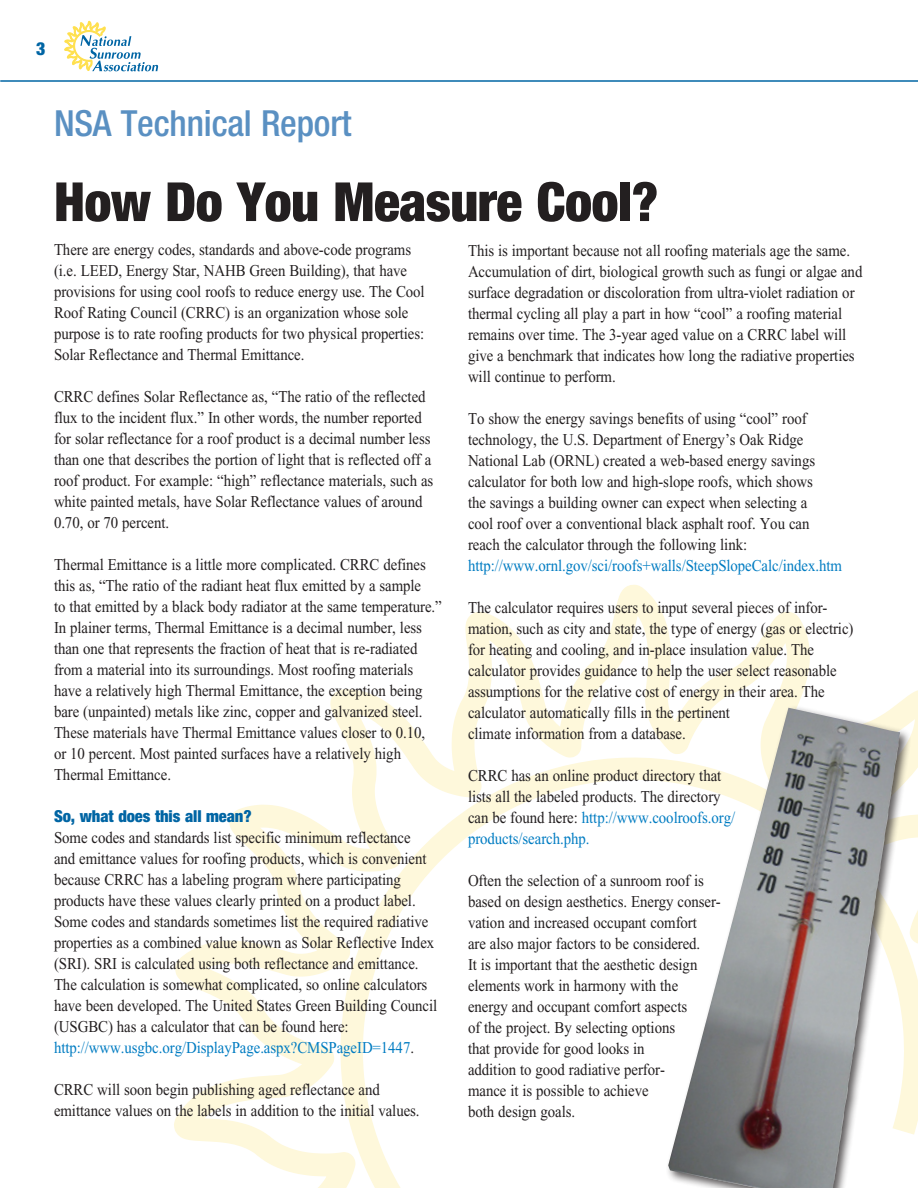
<style>
.page{position:relative;width:918px;height:1188px;background:#fff}
.page>*{position:absolute;margin:0;border:0;box-sizing:border-box;transform-origin:0 0}
.t1{font:900 condensed 54px "Helvetica Neue";letter-spacing:-.01em;color:#231f20}
.t2{font:500 condensed 36px "Helvetica Neue";letter-spacing:-.005em;color:#5a90c2}
.t3{font:900 condensed 18px "Helvetica Neue";color:#0065a4}
.t4{font:16.5px/21px "Times New Roman";letter-spacing:-.005em;color:#231f20;scale:.9 1}
.t5{font:16.5px "Times New Roman";letter-spacing:-.005em;color:#007cc2;scale:.9 1}
.t6{font:900 condensed 16.5px "Helvetica Neue";letter-spacing:-.005em;color:#0065a4}
.s1{color:#007cc2}
</style>
<div class="page">
<svg style="left:174px;top:585px;width:744px;height:603px"></svg>
<hr style="left:0;top:80px;width:918px;height:2px;background:#0065a4">
<svg style="left:65px;top:21px;width:93px;height:50px"></svg>
<div style="left:664px;top:704px;width:254px;height:484px;background:#231f20;opacity:.75"></div>
<img style="left:668px;top:708px;width:232px;height:480px">
<p class="t3" style="left:36px;top:37px;width:11px">3</p>
<p class="t2" style="left:54px;top:102px;width:299px">NSA Technical Report</p>
<p class="t1" style="left:54px;top:169px;width:606px">How Do You Measure Cool?</p>
<p class="t4" style="left:54px;top:239px;width:413px">There are energy codes, standards and above-code programs (i.e. LEED, Energy Star, NAHB Green Building), that have provisions for using cool roofs to reduce energy use. The Cool Roof Rating Council (CRRC) is an organization whose sole purpose is to rate roofing products for two physical properties:<br>Solar Reflectance and Thermal Emittance.</p>
<p class="t4" style="left:54px;top:386px;width:423px">CRRC defines Solar Reflectance as, “The ratio of the reflected flux to the incident flux.” In other words, the number reported for solar reflectance for a roof product is a decimal number less than one that describes the portion of light that is reflected off a roof product. For example: “high” reflectance materials, such as white painted metals, have Solar Reflectance values of around 0.70, or 70 percent.</p>
<p class="t4" style="left:54px;top:554px;width:415px">Thermal Emittance is a little more complicated. CRRC defines this as, “The ratio of the radiant heat flux emitted by a sample</p>
<p class="t4" style="left:54px;top:596px;width:432px">to that emitted by a black body radiator at the same temperature.” In plainer terms, Thermal Emittance is a decimal number, less than one that represents the fraction of heat that is re-radiated from a material into its surroundings. Most roofing materials have a relatively high Thermal Emittance, the exception being bare (unpainted) metals like zinc, copper and galvanized steel.<br>These materials have Thermal Emittance values closer to 0.10,<br>or 10 percent. Most painted surfaces have a relatively high Thermal Emittance.</p>
<p class="t6" style="left:54px;top:806px;width:199px">So, what does this all mean?</p>
<p class="t4" style="left:54px;top:827px;width:427px">Some codes and standards list specific minimum reflectance<br>and emittance values for roofing products, which is convenient because CRRC has a labeling program where participating products have these values clearly printed on a product label.<br>Some codes and standards sometimes list the required radiative properties as a combined value known as Solar Reflective Index (SRI). SRI is calculated using both reflectance and emittance.<br>The calculation is somewhat complicated, so online calculators have been developed. The United States Green Building Council (USGBC) has a calculator that can be found here: <span class="s1">http://www.usgbc.org/DisplayPage.aspx?CMSPageID=1447</span>.</p>
<p class="t4" style="left:54px;top:1079px;width:408px">CRRC will soon begin publishing aged reflectance and emittance values on the labels in addition to the initial values.</p>
<p class="t4" style="left:468px;top:240px;width:440px">This is important because not all roofing materials age the same.<br>Accumulation of dirt, biological growth such as fungi or algae and surface degradation or discoloration from ultra-violet radiation or thermal cycling all play a part in how “cool” a roofing material remains over time. The 3-year aged value on a CRRC label will give a benchmark that indicates how long the radiative properties will continue to perform.</p>
<p class="t4" style="left:468px;top:408px;width:387px">To show the energy savings benefits of using “cool” roof technology, the U.S. Department of Energy’s Oak Ridge National Lab (ORNL) created a web-based energy savings calculator for both low and high-slope roofs, which shows the savings a building owner can expect when selecting a cool roof over a conventional black asphalt roof. You can reach the calculator through the following link:</p>
<p class="t5" style="left:468px;top:556px;width:417px">http://www.ornl.gov/sci/roofs+walls/SteepSlopeCalc/index.htm</p>
<p class="t4" style="left:468px;top:597px;width:430px">The calculator requires users to input several pieces of infor&shy;mation, such as city and state, the type of energy (gas or electric) for heating and cooling, and in-place insulation value. The calculator provides guidance to help the user select reasonable assumptions for the relative cost of energy in their area. The calculator automatically fills in the pertinent<br>climate information from a database.</p>
<p class="t4" style="left:468px;top:765px;width:298px">CRRC has an online product directory that lists all the labeled products. The directory can be found here: <span class="s1">http://www.coolroofs.org/ products/search.php.</span></p>
<p class="t4" style="left:468px;top:870px;width:282px">Often the selection of a sunroom roof is based on design aesthetics. Energy conser&shy;vation and increased occupant comfort<br>are also major factors to be considered.<br>It is important that the aesthetic design elements work in harmony with the energy and occupant comfort aspects<br>of the project. By selecting options<br>that provide for good looks in<br>addition to good radiative perfor-<br>mance it is possible to achieve<br>both design goals.</p>
</div>
